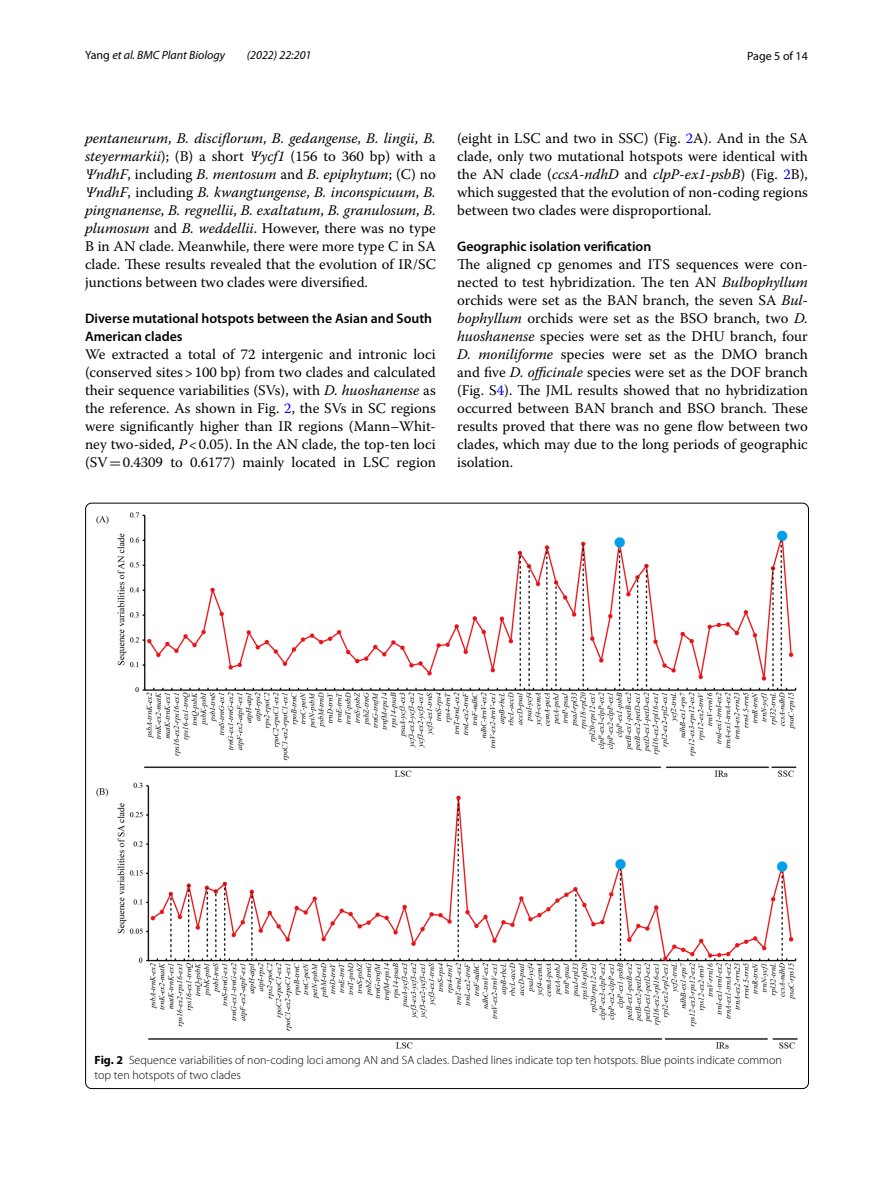
<style>
.page{position:relative;width:893px;height:1187px;background:#fff}
.page>*{position:absolute;margin:0;border:0;box-sizing:border-box;transform-origin:0 0}
.t1{font:14.7px/18px "Warnock Pro";color:#000;text-align:justify}
.t2{font:600 13.8px/18px "Myriad Pro";color:#000}
.t3{font:300 12px/15px "Myriad Pro";color:#000}
.t4{font:italic 12px "Myriad Pro";color:#000}
.t5{font:12px "Myriad Pro";color:#000}
.s1{font-style:normal}
.s2{font-style:italic}
.s3{color:#00f}
.s4{font-family:"MTSY"}
.s5{font-weight:700}
</style>
<div class="page">
<img style="left:97px;top:512px;width:700px;height:536px">
<p class="t4" style="left:85px;top:48px;width:141px"><span class="s1">Yang</span> et al. BMC Plant Biology</p>
<p class="t4" style="left:247px;top:48px;width:66px">(2022) 22:201</p>
<p class="t5" style="left:747px;top:48px;width:62px">Page 5 of 14</p>
<p class="t1" style="left:85px;top:128px;width:352px"><span class="s2">pentaneurum</span>, <span class="s2">B. disciflorum</span>, <span class="s2">B. gedangense</span>, <span class="s2">B. lingii</span>, <span class="s2">B. steyermarkii</span>); (B) a short <span class="s2">Ψycf1</span> (156 to 360 bp) with a <span class="s2">ΨndhF</span>, including <span class="s2">B. mentosum</span> and <span class="s2">B. epiphytum</span>; (C) no <span class="s2">ΨndhF</span>, including <span class="s2">B. kwangtungense</span>, <span class="s2">B. inconspicuum</span>, <span class="s2">B. pingnanense</span>, <span class="s2">B. regnellii</span>, <span class="s2">B. exaltatum</span>, <span class="s2">B. granulosum</span>, <span class="s2">B. plumosum</span> and <span class="s2">B. weddellii</span>. However, there was no type B in AN clade. Meanwhile, there were more type C in SA clade. These results revealed that the evolution of IR/SC junctions between two clades were diversified.</p>
<p class="t2" style="left:85px;top:309px;width:349px">Diverse mutational hotspots between the Asian and South<br>American clades</p>
<p class="t1" style="left:85px;top:344px;width:352px">We extracted a total of 72 intergenic and intronic loci (conserved sites&gt;100 bp) from two clades and calculated their sequence variabilities (SVs), with <span class="s2">D. huoshanense</span> as the reference. As shown in Fig. <span class="s3">2</span>, the SVs in SC regions were significantly higher than IR regions (Mann–Whit&shy;ney two-sided, <span class="s2">P</span>&lt;0.05). In the AN clade, the top-ten loci (SV<span class="s4">=</span>0.4309 to 0.6177) mainly located in LSC region</p>
<p class="t1" style="left:457px;top:128px;width:352px">(eight in LSC and two in SSC) (Fig. <span class="s3">2</span>A). And in the SA clade, only two mutational hotspots were identical with the AN clade (<span class="s2">ccsA-ndhD</span> and <span class="s2">clpP-ex1-psbB</span>) (Fig. <span class="s3">2</span>B), which suggested that the evolution of non-coding regions between two clades were disproportional.</p>
<p class="t2" style="left:457px;top:237px;width:196px">Geographic isolation verification</p>
<p class="t1" style="left:457px;top:254px;width:352px">The aligned cp genomes and ITS sequences were con&shy;nected to test hybridization. The ten AN <span class="s2">Bulbophyllum </span>orchids were set as the BAN branch, the seven SA <span class="s2">Bul&shy;bophyllum</span> orchids were set as the BSO branch, two <span class="s2">D. huoshanense</span> species were set as the DHU branch, four <span class="s2">D. moniliforme</span> species were set as the DMO branch and five <span class="s2">D. officinale</span> species were set as the DOF branch (Fig. S<span class="s3">4</span>). The JML results showed that no hybridization occurred between BAN branch and BSO branch. These results proved that there was no gene flow between two clades, which may due to the long periods of geographic isolation.</p>
<p class="t3" style="left:95px;top:1052px;width:689px"><span class="s5">Fig. 2</span> Sequence variabilities of non-coding loci among AN and SA clades. Dashed lines indicate top ten hotspots. Blue points indicate common top ten hotspots of two clades</p>
</div>
